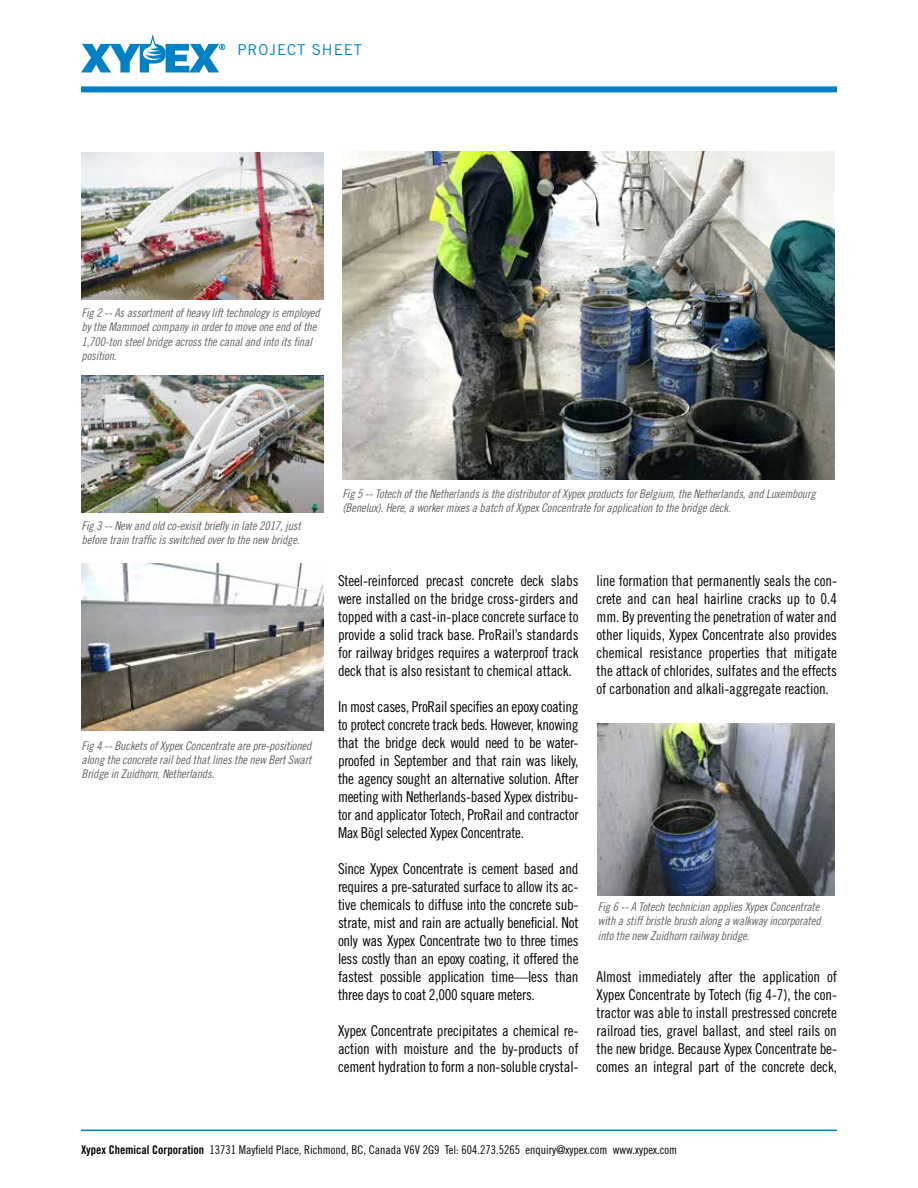
<style>
.page{position:relative;width:918px;height:1188px;background:#fff}
.page>*{position:absolute;margin:0;border:0;box-sizing:border-box;transform-origin:0 0}
.t1{font:15px/18px "Trade Gothic Cond Eighteen";letter-spacing:-.01em;color:#000;text-align:justify}
.t2{font:15px "Trade Gothic";letter-spacing:.06em;color:#0081c6}
.t3{font:12px/14.4px "Trade Gothic Cond Eighteen Obl";letter-spacing:-.01em;color:#636466}
.t4{font:12px "Trade Gothic Cond Eighteen";color:#000}
.s1{font-family:"Trade Gothic Bold Cond Twenty"}
</style>
<div class="page">
<svg style="left:81px;top:34px;width:144px;height:38px"></svg>
<div style="left:81px;top:86px;width:756px;height:6px;background:#0081c6"></div>
<hr style="left:81px;top:1130px;width:756px;height:1px;background:#0081c6">
<img style="left:81px;top:152px;width:243px;height:147px">
<img style="left:81px;top:375px;width:243px;height:137px">
<img style="left:81px;top:563px;width:243px;height:168px">
<img style="left:343px;top:151px;width:492px;height:328px">
<img style="left:597px;top:723px;width:238px;height:172px">
<p class="t2" style="left:238px;top:40px;width:126px">PROJECT SHEET</p>
<p class="t3" style="left:82px;top:305px;width:240px">Fig 2 -- As assortment of heavy lift technology is employed by the Mammoet company in order to move one end of the 1,700-ton steel bridge across the canal and into its final position.</p>
<p class="t3" style="left:82px;top:518px;width:221px">Fig 3 -- New and old co-exisit briefly in late 2017, just before train traffic is switched over to the new bridge.</p>
<p class="t3" style="left:82px;top:738px;width:231px;text-align:justify">Fig 4 -- Buckets of Xypex Concentrate are pre-positioned along the concrete rail bed that lines the new Bert Swart Bridge in Zuidhorn, Netherlands.</p>
<p class="t3" style="left:342px;top:486px;width:475px">Fig 5 -- Totech of the Netherlands is the distributor of Xypex products for Belgium, the Netherlands, and Luxembourg (Benelux). Here, a worker mixes a batch of Xypex Concentrate for application to the bridge deck.</p>
<p class="t1" style="left:338px;top:572px;width:242px">Steel-reinforced precast concrete deck slabs were installed on the bridge cross-girders and topped with a cast-in-place concrete surface to provide a solid track base. ProRail’s standards for railway bridges requires a waterproof track deck that is also resistant to chemical attack.</p>
<p class="t1" style="left:338px;top:698px;width:242px">In most cases, ProRail specifies an epoxy coating to protect concrete track beds. However, knowing that the bridge deck would need to be water&shy;proofed in September and that rain was likely, the agency sought an alternative solution. After meeting with Netherlands-based Xypex distribu&shy;tor and applicator Totech, ProRail and contractor Max Bögl selected Xypex Concentrate.</p>
<p class="t1" style="left:338px;top:860px;width:242px">Since Xypex Concentrate is cement based and requires a pre-saturated surface to allow its ac&shy;tive chemicals to diffuse into the concrete sub&shy;strate, mist and rain are actually beneficial. Not only was Xypex Concentrate two to three times less costly than an epoxy coating, it offered the fastest possible application time—less than three days to coat 2,000 square meters.</p>
<p class="t1" style="left:338px;top:1022px;width:242px">Xypex Concentrate precipitates a chemical re&shy;action with moisture and the by-products of cement hydration to form a non-soluble crystal-</p>
<p class="t1" style="left:597px;top:572px;width:242px">line formation that permanently seals the con&shy;crete and can heal hairline cracks up to 0.4 mm. By preventing the penetration of water and other liquids, Xypex Concentrate also provides chemical resistance properties that mitigate the attack of chlorides, sulfates and the effects of carbonation and alkali-aggregate reaction.</p>
<p class="t3" style="left:598px;top:899px;width:224px;text-align:justify">Fig 6 -- A Totech technician applies Xypex Concentrate with a stiff bristle brush along a walkway incorporated into the new Zuidhorn railway bridge.</p>
<p class="t1" style="left:597px;top:968px;width:242px">Almost immediately after the application of Xypex Concentrate by Totech (fig 4-7), the con&shy;tractor was able to install prestressed concrete railroad ties, gravel ballast, and steel rails on the new bridge. Because Xypex Concentrate be&shy;comes an integral part of the concrete deck,</p>
<p class="t4" style="left:81px;top:1143px;width:598px"><span class="s1">Xypex Chemical Corporation</span> 13731 Mayfield Place, Richmond, BC, Canada V6V 2G9 Tel: 604.273.5265 enquiry@xypex.com www.xypex.com</p>
</div>
